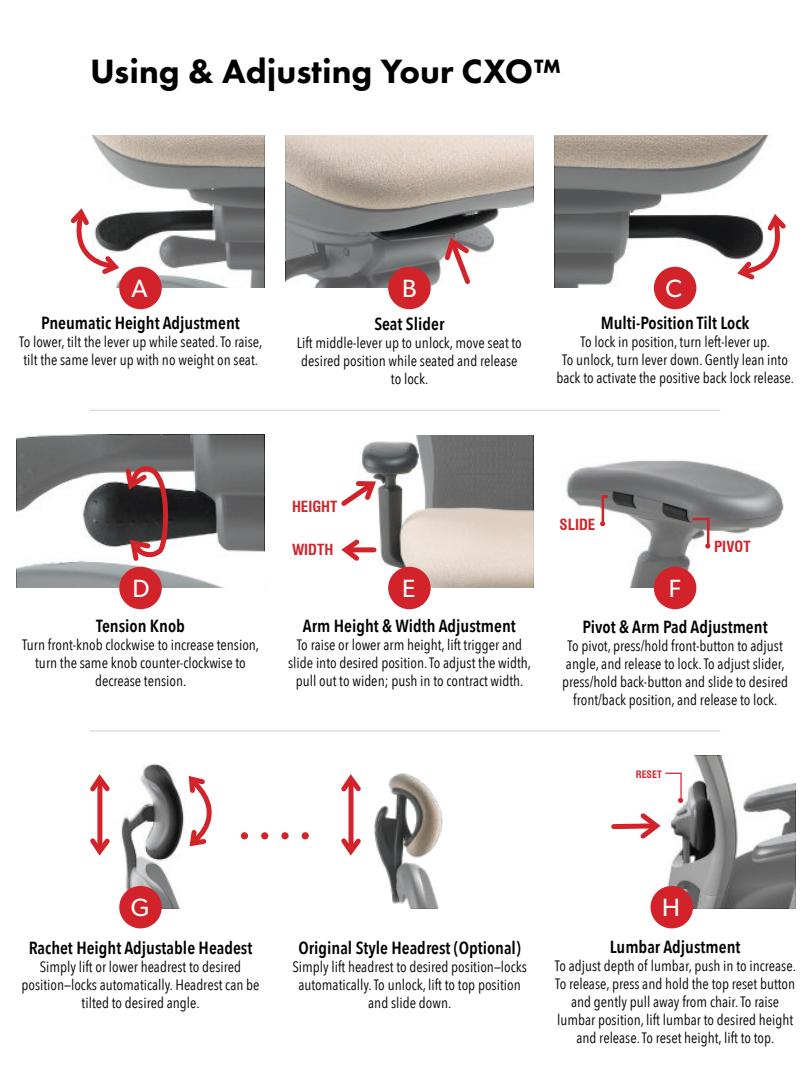
<style>
.page{position:relative;width:810px;height:1080px;background:#fff}
.page>*{position:absolute;margin:0;border:0;box-sizing:border-box;transform-origin:0 0}
.t1{font:800 35px "Futura PT";color:#000}
.t2{font:25px "Gibson";color:#fff}
.t3{font:600 17.5px "Avenir Next Condensed";color:#000}
.t4{font:15px/18px "Avenir Next Condensed";color:#000;text-align:center}
.t5{font:700 condensed 15px "Swiss 721 BT";color:#d2232a}
.t6{font:700 condensed 10px "Swiss 721 BT";color:#d2232a}
</style>
<div class="page">
<img style="left:361px;top:441px;width:39px;height:142px">
<img style="left:102px;top:763px;width:162px;height:133px">
<img style="left:348px;top:773px;width:95px;height:131px">
<svg style="left:286px;top:135px;width:247px;height:153px;background:#aba6a1"></svg>
<svg style="left:441px;top:234px;width:33px;height:54px"></svg>
<svg style="left:341px;top:478px;width:39px;height:32px"></svg>
<div style="left:351px;top:547px;width:23px;height:5px;background:#d2232a"></div>
<svg style="left:566px;top:460px;width:218px;height:128px"></svg>
<svg style="left:341px;top:535px;width:23px;height:30px"></svg>
<hr style="left:90px;top:410px;width:630px;height:1px;background:#000">
<hr style="left:90px;top:730px;width:630px;height:2px;background:#000">
<svg style="left:130px;top:773px;width:95px;height:136px"></svg>
<div style="left:119px;top:886px;width:43px;height:42px;background:#d2232a;border-radius:50%"></div>
<div style="left:651px;top:886px;width:42px;height:42px;background:#d2232a;border-radius:50%"></div>
<div style="left:654px;top:567px;width:42px;height:42px;background:#d2232a;border-radius:50%"></div>
<div style="left:654px;top:267px;width:42px;height:42px;background:#d2232a;border-radius:50%"></div>
<svg style="left:70px;top:135px;width:194px;height:153px"></svg>
<div style="left:388px;top:267px;width:43px;height:42px;background:#d2232a;border-radius:50%"></div>
<svg style="left:400px;top:435px;width:133px;height:153px;background:#aea8a2"></svg>
<div style="left:119px;top:267px;width:43px;height:42px;background:#d2232a;border-radius:50%"></div>
<svg style="left:17px;top:435px;width:247px;height:153px"></svg>
<div style="left:388px;top:567px;width:43px;height:42px;background:#d2232a;border-radius:50%"></div>
<div style="left:119px;top:567px;width:43px;height:42px;background:#d2232a;border-radius:50%"></div>
<svg style="left:690px;top:516px;width:21px;height:34px"></svg>
<svg style="left:600px;top:494px;width:11px;height:32px"></svg>
<div style="left:614px;top:823px;width:42px;height:6px;background:#d2232a"></div>
<svg style="left:636px;top:756px;width:160px;height:153px"></svg>
<div style="left:241px;top:832px;width:7px;height:7px;background:#d2232a;border-radius:50%"></div>
<div style="left:261px;top:832px;width:7px;height:7px;background:#d2232a;border-radius:50%"></div>
<div style="left:281px;top:832px;width:8px;height:7px;background:#d2232a;border-radius:50%"></div>
<div style="left:302px;top:832px;width:7px;height:7px;background:#d2232a;border-radius:50%"></div>
<svg style="left:122px;top:465px;width:55px;height:101px"></svg>
<div style="left:97px;top:785px;width:5px;height:60px;background:#d2232a"></div>
<svg style="left:90px;top:770px;width:24px;height:26px"></svg>
<svg style="left:90px;top:834px;width:24px;height:26px"></svg>
<div style="left:349px;top:785px;width:5px;height:60px;background:#d2232a"></div>
<svg style="left:341px;top:773px;width:24px;height:23px"></svg>
<svg style="left:341px;top:834px;width:24px;height:26px"></svg>
<svg style="left:555px;top:135px;width:231px;height:153px"></svg>
<svg style="left:396px;top:861px;width:47px;height:48px"></svg>
<h1 class="t1" style="left:90px;top:57px;width:472px">Using &amp; Adjusting Your CXO™</h1>
<h2 class="t2" style="left:131px;top:274px;width:18px">A</h2>
<h2 class="t2" style="left:402px;top:274px;width:16px">B</h2>
<h2 class="t2" style="left:665px;top:274px;width:18px">C</h2>
<p class="t3" style="left:41px;top:316px;width:200px">Pneumatic Height Adjustment</p>
<p class="t4" style="left:19px;top:334px;width:245px;text-align:left">To lower, tilt the lever up while seated. To raise, tilt the same lever up with no weight on seat.</p>
<p class="t3" style="left:374px;top:317px;width:72px">Seat Slider</p>
<p class="t4" style="left:297px;top:335px;width:226px">Lift middle-lever up to unlock, move seat to desired position while seated and release to lock.</p>
<p class="t3" style="left:601px;top:316px;width:150px">Multi-Position Tilt Lock</p>
<p class="t4" style="left:557px;top:334px;width:239px">To lock in position, turn left-lever up.<br>To unlock, turn lever down. Gently lean into back to activate the positive back lock release.</p>
<p class="t5" style="left:292px;top:500px;width:47px">HEIGHT</p>
<p class="t5" style="left:292px;top:544px;width:43px">WIDTH</p>
<h2 class="t2" style="left:132px;top:574px;width:19px">D</h2>
<h2 class="t2" style="left:402px;top:574px;width:15px">E</h2>
<p class="t3" style="left:96px;top:619px;width:91px">Tension Knob</p>
<p class="t4" style="left:22px;top:637px;width:238px">Turn front-knob clockwise to increase tension, turn the same knob counter-clockwise to decrease tension.</p>
<p class="t3" style="left:303px;top:619px;width:214px">Arm Height &amp; Width Adjustment</p>
<p class="t4" style="left:288px;top:637px;width:244px">To raise or lower arm height, lift trigger and slide into desired position. To adjust the width, pull out to widen; push in to contract width.</p>
<p class="t5" style="left:559px;top:518px;width:37px">SLIDE</p>
<h2 class="t2" style="left:669px;top:574px;width:14px">F</h2>
<p class="t5" style="left:714px;top:540px;width:38px">PIVOT</p>
<p class="t3" style="left:583px;top:620px;width:187px">Pivot &amp; Arm Pad Adjustment</p>
<p class="t4" style="left:562px;top:638px;width:227px">To pivot, press/hold front-button to adjust angle, and release to lock. To adjust slider, press/hold back-button and slide to desired front/back position, and release to lock.</p>
<p class="t6" style="left:636px;top:770px;width:27px">RESET</p>
<h2 class="t2" style="left:131px;top:893px;width:20px">G</h2>
<h2 class="t2" style="left:662px;top:893px;width:19px">H</h2>
<p class="t3" style="left:29px;top:940px;width:225px">Rachet Height Adjustable Headest</p>
<p class="t4" style="left:21px;top:959px;width:240px">Simply lift or lower headrest to desired position—locks automatically. Headrest can be tilted to desired angle.</p>
<p class="t3" style="left:299px;top:940px;width:224px">Original Style Headrest (Optional)</p>
<p class="t4" style="left:292px;top:959px;width:236px">Simply lift headrest to desired position—locks automatically. To unlock, lift to top position and slide down.</p>
<p class="t3" style="left:610px;top:940px;width:132px">Lumbar Adjustment</p>
<p class="t4" style="left:555px;top:958px;width:243px">To adjust depth of lumbar, push in to increase.<br>To release, press and hold the top reset button and gently pull away from chair. To raise lumbar position, lift lumbar to desired height and release. To reset height, lift to top.</p>
</div>
